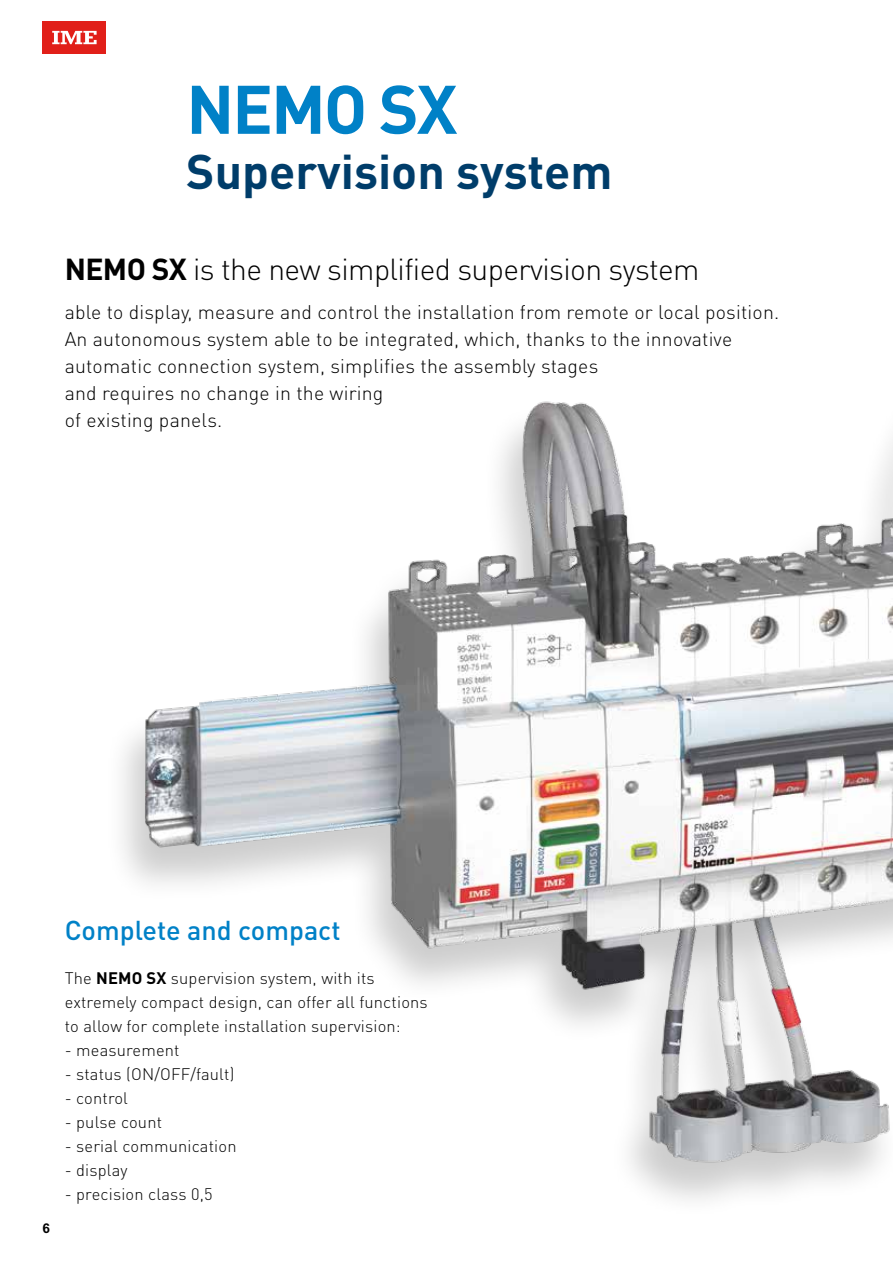
<style>
.page{position:relative;width:893px;height:1263px;background:#fff}
.page>*{position:absolute;margin:0;border:0;box-sizing:border-box;transform-origin:0 0}
.t1{font:700 67.5px "DIN Pro";letter-spacing:-.03em;color:#0081c7}
.t2{font:700 48px "DIN Pro";color:#003d6a}
.t3{font:300 30px "DIN Pro";letter-spacing:-.02em;color:#000}
.t4{font:500 27px "DIN Pro";color:#0081c7}
.t5{font:300 19.5px/27px "DIN Pro";letter-spacing:.01em;color:#000}
.t6{font:300 16.5px/24px "DIN Pro";letter-spacing:.01em;color:#000}
.t7{font:700 13.5px "Arial";color:#000}
.s1{font-weight:700}
</style>
<div class="page">
<div style="left:43px;top:21px;width:63px;height:33px;background:#e11f19"></div>
<svg style="left:52px;top:31px;width:45px;height:13px"></svg>
<img style="left:122px;top:401px;width:771px;height:799px">
<h1 class="t1" style="left:186px;top:64px;width:273px">NEMO SX</h1>
<h2 class="t2" style="left:186px;top:139px;width:428px">Supervision system</h2>
<h3 class="t3" style="left:65px;top:248px;width:636px"><span class="s1">NEMO SX</span> is the new simplified supervision system</h3>
<p class="t5" style="left:65px;top:298px;width:716px">able to display, measure and control the installation from remote or local position.<br>An autonomous system able to be integrated, which, thanks to the innovative automatic connection system, simplifies the assembly stages<br>and requires no change in the wiring<br>of existing panels.</p>
<p class="t7" style="left:43px;top:1220px;width:9px">6</p>
<h3 class="t4" style="left:65px;top:911px;width:277px">Complete and compact</h3>
<p class="t6" style="left:65px;top:965px;width:365px">The <span class="s1">NEMO SX</span> supervision system, with its extremely compact design, can offer all functions to allow for complete installation supervision:</p>
<p class="t6" style="left:65px;top:1037px;width:116px">- measurement</p>
<p class="t6" style="left:65px;top:1061px;width:171px">- status (ON/OFF/fault)</p>
<p class="t6" style="left:65px;top:1085px;width:65px">- control</p>
<p class="t6" style="left:65px;top:1109px;width:99px">- pulse count</p>
<p class="t6" style="left:65px;top:1133px;width:173px">- serial communication</p>
<p class="t6" style="left:65px;top:1157px;width:65px">- display</p>
<p class="t6" style="left:65px;top:1181px;width:149px">- precision class 0,5</p>
</div>
